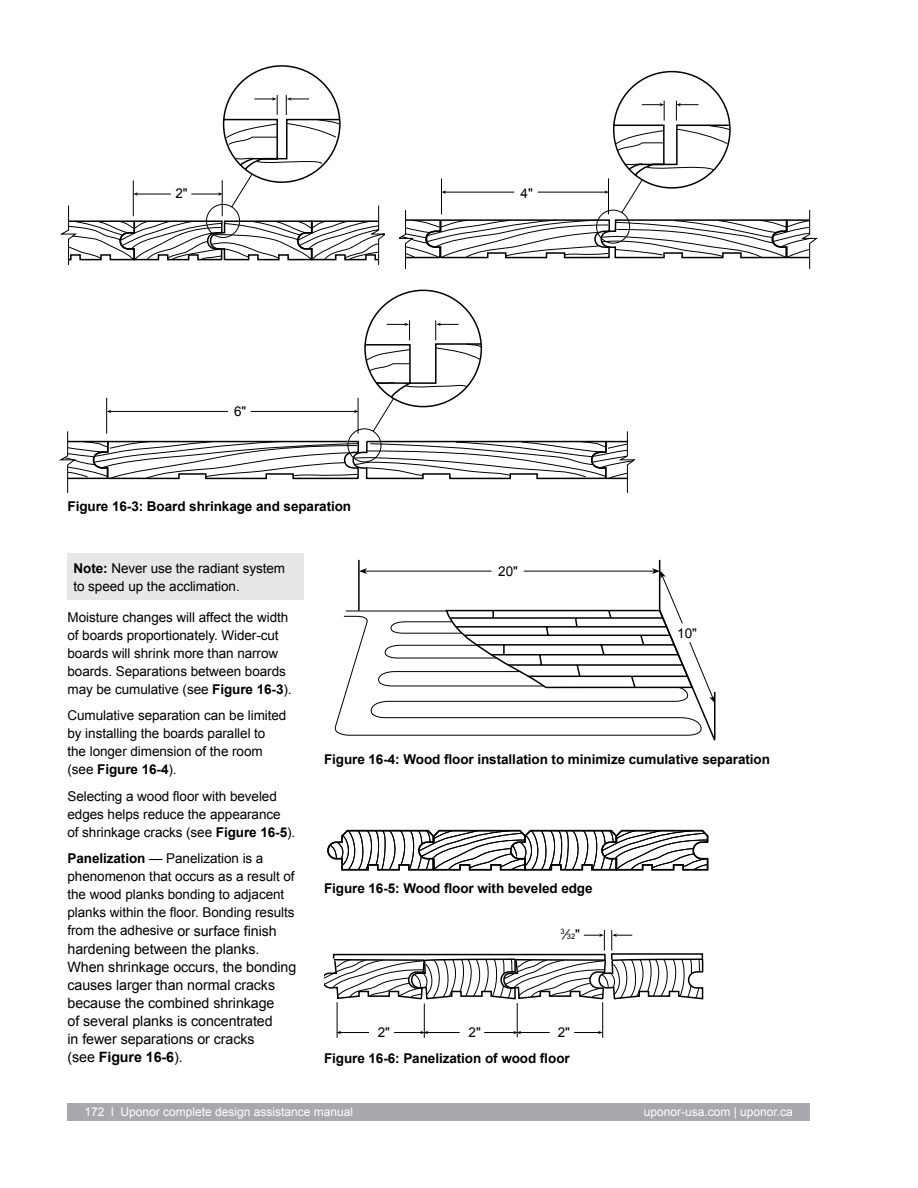
<style>
.page{position:relative;width:918px;height:1188px;background:#fff}
.page>*{position:absolute;margin:0;border:0;box-sizing:border-box;transform-origin:0 0}
.t1{font:14.25px/18px "Arial";letter-spacing:-.005em;color:#000}
.t2{font:13.5px/18px "Arial";letter-spacing:-.005em;color:#000}
.t3{font:700 13.5px "Arial";letter-spacing:-.005em;color:#000}
.t4{font:12px "Arial";color:#fff}
.t5{font:7.5px "Arial";color:#000}
.s1{font-weight:700}
.s2{font-size:14.25px}
.s3{font-size:13.5px}
</style>
<div class="page">
<div style="left:68px;top:1103px;width:544px;height:17px;background:#a7a9ac"></div>
<div style="left:612px;top:1103px;width:198px;height:17px;background:#a7a9ac"></div>
<div style="left:68px;top:554px;width:236px;height:46px;background:#e6e7e8"></div>
<svg style="left:59px;top:289px;width:576px;height:204px"></svg>
<svg style="left:60px;top:65px;width:325px;height:199px"></svg>
<svg style="left:399px;top:70px;width:419px;height:199px"></svg>
<svg style="left:334px;top:610px;width:115px;height:126px"></svg>
<svg style="left:449px;top:559px;width:267px;height:182px"></svg>
<hr style="left:365px;top:571px;width:127px;height:1px;background:#000">
<svg style="left:360px;top:568px;width:7px;height:6px"></svg>
<svg style="left:445px;top:568px;width:270px;height:135px"></svg>
<hr style="left:358px;top:560px;width:2px;height:51px;background:#000">
<svg style="left:327px;top:830px;width:381px;height:40px"></svg>
<hr style="left:427px;top:1032px;width:33px;height:1px;background:#000">
<hr style="left:424px;top:1004px;width:1px;height:34px;background:#000">
<hr style="left:337px;top:1002px;width:1px;height:36px;background:#000">
<svg style="left:337px;top:1031px;width:32px;height:3px"></svg>
<svg style="left:394px;top:1031px;width:34px;height:3px"></svg>
<hr style="left:484px;top:1032px;width:30px;height:1px;background:#000">
<hr style="left:520px;top:1032px;width:30px;height:1px;background:#000">
<hr style="left:517px;top:1003px;width:1px;height:34px;background:#000">
<svg style="left:513px;top:1031px;width:8px;height:3px"></svg>
<svg style="left:574px;top:1031px;width:28px;height:3px"></svg>
<hr style="left:602px;top:1002px;width:1px;height:36px;background:#000">
<svg style="left:324px;top:930px;width:380px;height:70px"></svg>
<p class="t2" style="left:175px;top:185px;width:14px">2"</p>
<p class="t2" style="left:521px;top:184px;width:14px">4"</p>
<p class="t2" style="left:234px;top:402px;width:14px">6"</p>
<p class="t3" style="left:68px;top:497px;width:285px">Figure 16-3: Board shrinkage and separation</p>
<p class="t2" style="left:74px;top:559px;width:213px"><span class="s1">Note:</span> Never use the radiant system to speed up the acclimation.</p>
<p class="t2" style="left:68px;top:608px;width:226px">Moisture changes will affect the width of boards proportionately. Wider-cut boards will shrink more than narrow boards. Separations between boards may be cumulative (see <span class="s1">Figure 16-3</span>).</p>
<p class="t2" style="left:68px;top:707px;width:220px">Cumulative separation can be limited by installing the boards parallel to the longer dimension of the room (see <span class="s1">Figure 16-4</span>).</p>
<p class="t2" style="left:68px;top:787px;width:229px">Selecting a wood floor with beveled edges helps reduce the appearance<br>of shrinkage cracks (see <span class="s1">Figure 16-5</span>).</p>
<p class="t2" style="left:68px;top:850px;width:229px"><span class="s1">Panelization</span> — Panelization is a phenomenon that occurs as a result of the wood planks bonding to adjacent planks within the floor. Bonding results from the adhesive <span class="s2">or surface finish</span></p>
<p class="t1" style="left:68px;top:940px;width:230px">hardening between the planks.<br>When shrinkage occurs, the bonding causes larger than normal cracks because the combined shrinkage<br>of several planks is concentrated<br>in fewer separations or cracks<br>(see <span class="s1">Figure 16-6</span>).</p>
<p class="t2" style="left:498px;top:563px;width:21px">20"</p>
<p class="t2" style="left:677px;top:624px;width:21px">10"</p>
<p class="t3" style="left:324px;top:751px;width:448px">Figure 16-4: Wood floor installation to minimize cumulative separation</p>
<p class="t3" style="left:324px;top:880px;width:270px">Figure 16-5: Wood floor with beveled edge</p>
<p class="t5" style="left:561px;top:931px;width:21px">3<span class="s3">⁄</span>32<span class="s3">"</span></p>
<p class="t2" style="left:378px;top:1024px;width:14px">2"</p>
<p class="t2" style="left:469px;top:1024px;width:14px">2"</p>
<p class="t2" style="left:558px;top:1024px;width:14px">2"</p>
<p class="t3" style="left:324px;top:1049px;width:247px">Figure 16-6: Panelization of wood floor</p>
<p class="t4" style="left:85px;top:1104px;width:270px">172 l Uponor complete design assistance manual</p>
<p class="t4" style="left:644px;top:1104px;width:151px">uponor-usa.com | uponor.ca</p>
</div>
